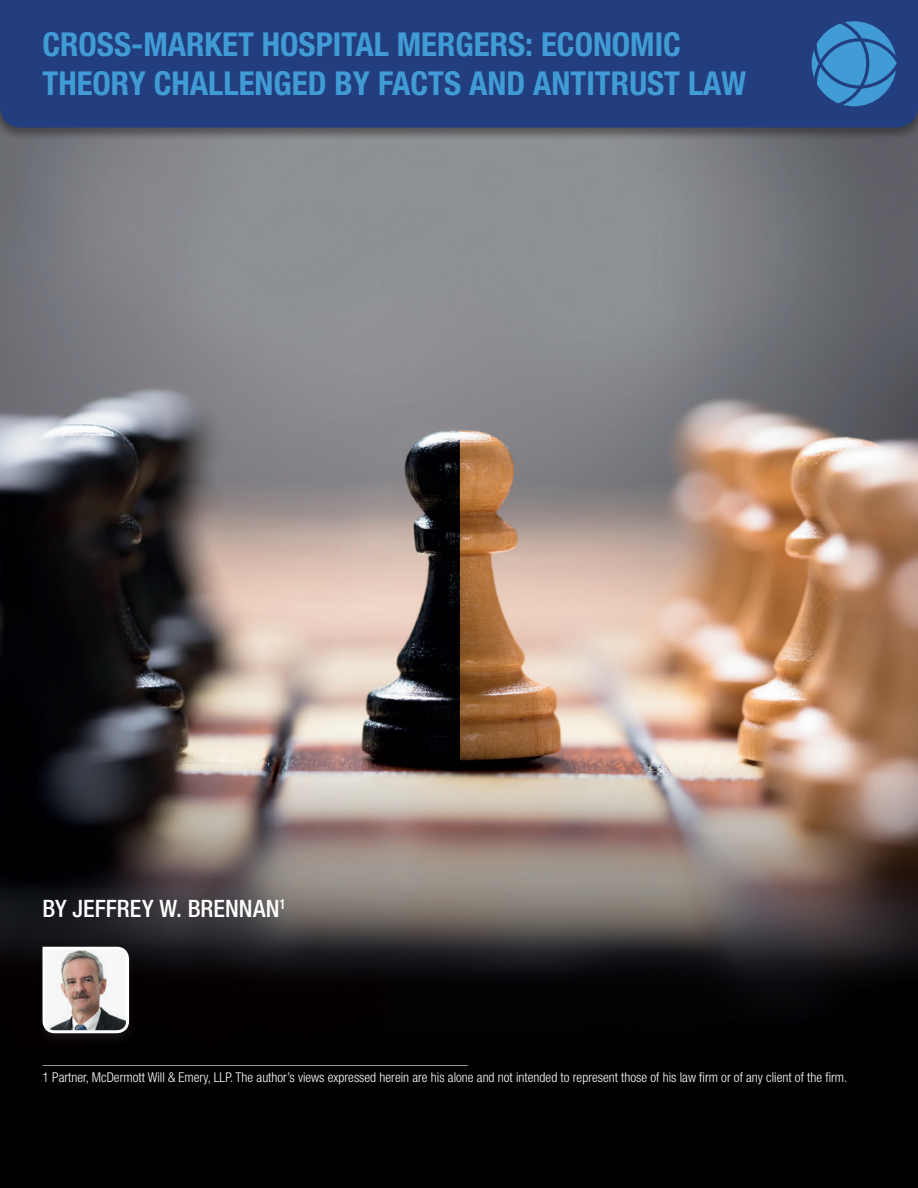
<style>
.page{position:relative;width:918px;height:1188px;background:#fff}
.page>*{position:absolute;margin:0;border:0;box-sizing:border-box;transform-origin:0 0}
.t1{font:700 condensed 33px/39.6px "Helvetica Neue LT Std";color:#419bd5}
.t2{font:500 condensed 24px "Helvetica Neue LT Std";color:#fff}
.t3{font:300 condensed 13.5px "Helvetica Neue LT Std";color:#fff}
</style>
<div class="page">
<img style="left:0;top:141px;width:918px;height:622px">
<svg style="left:0;top:763px;width:918px;height:425px;fill:#050406"></svg>
<div style="left:0;top:0;width:918px;height:141px;background:#231f20;opacity:.5"></div>
<div style="left:0;top:0;width:918px;height:128px;background:#223e7f"></div>
<svg style="left:812px;top:21px;width:85px;height:85px"></svg>
<div style="left:36px;top:946px;width:100px;height:101px;background:#070304"></div>
<svg style="left:41px;top:945px;width:90px;height:90px"></svg>
<hr style="left:43px;top:1065px;width:425px;height:1px;background:#939598">
<h1 class="t1" style="left:43px;top:24px;width:705px">CROSS-MARKET HOSPITAL MERGERS: ECONOMIC<br>THEORY CHALLENGED BY FACTS AND ANTITRUST LAW</h1>
<h2 class="t2" style="left:43px;top:895px;width:245px">BY JEFFREY W. BRENNAN<sup>1</sup></h2>
<p class="t3" style="left:43px;top:1069px;width:806px">1 Partner, McDermott Will &amp; Emery, LLP. The author’s views expressed herein are his alone and not intended to represent those of his law firm or of any client of the firm.</p>
</div>
